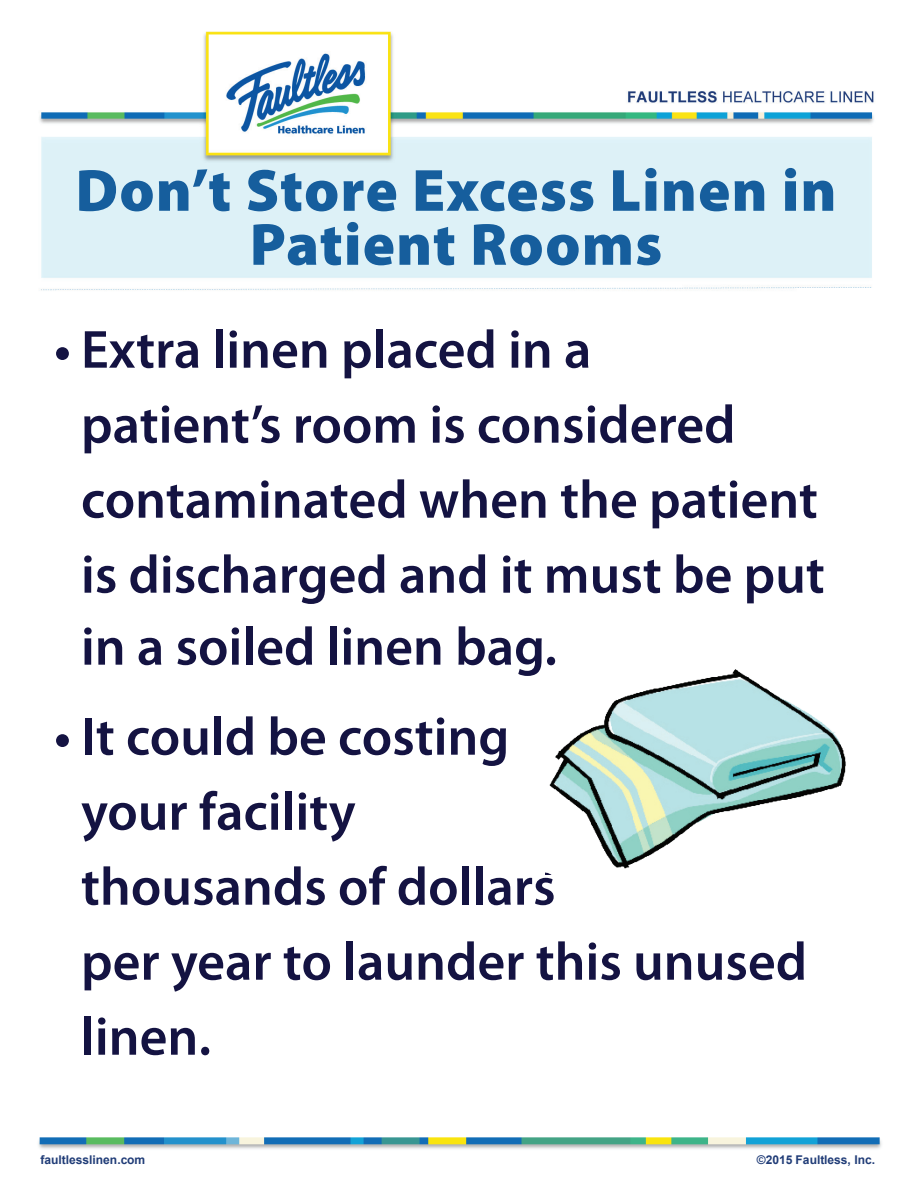
<style>
.page{position:relative;width:918px;height:1188px;background:#fff}
.page>*{position:absolute;margin:0;border:0;box-sizing:border-box;transform-origin:0 0}
.t1{font:900 60px/54px "Myriad Pro";letter-spacing:.02em;color:#165e9d;text-align:center}
.t2{font:600 54px/74.2px "Myriad Pro";color:#141342}
.t3{font:700 12px "Arial";letter-spacing:-.005em;color:#203c77}
</style>
<div class="page">
<img style="left:38px;top:1137px;width:844px;height:12px">
<img style="left:41px;top:236px;width:831px;height:55px">
<img style="left:39px;top:31px;width:835px;height:205px">
<img style="left:546px;top:669px;width:300px;height:205px">
<p class="t1" style="left:76px;top:164px;width:762px">Don’t Store Excess Linen in<br>Patient Rooms</p>
<p class="t2" style="left:81px;top:311px;width:745px;text-indent:-27px">• Extra linen placed in a<br>patient’s room is considered contaminated when the patient is discharged and it must be put in a soiled linen bag.</p>
<p class="t2" style="left:81px;top:698px;width:728px;line-height:75px;text-indent:-27px">• It could be costing<br>your facility<br>thousands of dollars<br>per year to launder this unused linen.</p>
<p class="t3" style="left:40px;top:1152px;width:106px">faultlesslinen.com</p>
<p class="t3" style="left:757px;top:1152px;width:120px">©2015 Faultless, Inc.</p>
</div>
